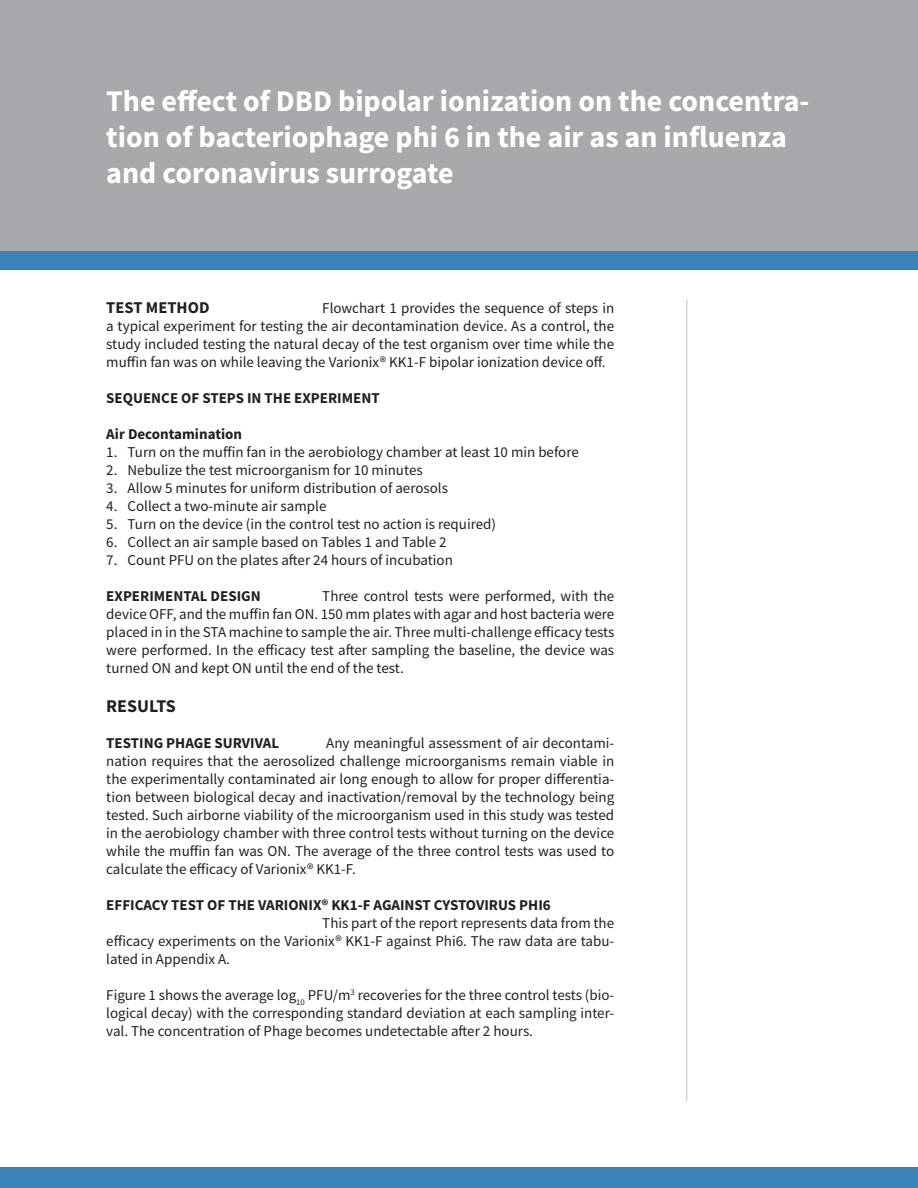
<style>
.page{position:relative;width:918px;height:1188px;background:#fff}
.page>*{position:absolute;margin:0;border:0;box-sizing:border-box;transform-origin:0 0}
.Page_Title{font:700 30px/36px "Source Sans Pro";color:#fff}
.Body_Text_-_Left{font:700 18px "Source Sans Pro";color:#231f20}
.Body_Text_-_Left-2{font:700 16.5px "Source Sans Pro";color:#231f20}
.Body_Text_-_Left-3{font:15px/18px "Source Sans Pro";color:#231f20;text-align:justify}
.Body_Text_-_Left-4{font:700 15px "Source Sans Pro";color:#231f20}
</style>
<div class="page">
<div style="left:0;top:1167px;width:918px;height:21px;background:#3983b7"></div>
<hr style="left:687px;top:300px;width:1px;height:801px;background:#bcbdc0">
<div style="left:0;top:251px;width:918px;height:19px;background:#3983b7"></div>
<div style="left:0;top:0;width:918px;height:251px;background:#a8a9ad"></div>
<p class="Page_Title" style="left:106px;top:82px;width:705px">The effect of DBD bipolar ionization on the concentra&shy;tion of bacteriophage phi 6 in the air as an influenza and coronavirus surrogate</p>
<p class="Body_Text_-_Left-2" style="left:106px;top:296px;width:105px">TEST METHOD</p>
<p class="Body_Text_-_Left-3" style="left:106px;top:299px;width:509px;text-indent:216px">Flowchart 1 provides the sequence of steps in a typical experiment for testing the air decontamination device. As a control, the study included testing the natural decay of the test organism over time while the muffin fan was on while leaving the Varionix® KK1-F bipolar ionization device off.</p>
<p class="Body_Text_-_Left-4" style="left:106px;top:388px;width:275px">SEQUENCE OF STEPS IN THE EXPERIMENT</p>
<p class="Body_Text_-_Left-4" style="left:106px;top:424px;width:137px">Air Decontamination</p>
<p class="Body_Text_-_Left-3" style="left:106px;top:443px;width:474px">1. Turn on the muffin fan in the aerobiology chamber at least 10 min before</p>
<p class="Body_Text_-_Left-3" style="left:106px;top:461px;width:318px">2. Nebulize the test microorganism for 10 minutes</p>
<p class="Body_Text_-_Left-3" style="left:106px;top:479px;width:343px">3. Allow 5 minutes for uniform distribution of aerosols</p>
<p class="Body_Text_-_Left-3" style="left:106px;top:497px;width:222px">4. Collect a two-minute air sample</p>
<p class="Body_Text_-_Left-3" style="left:106px;top:515px;width:391px">5. Turn on the device (in the control test no action is required)</p>
<p class="Body_Text_-_Left-3" style="left:106px;top:533px;width:342px">6. Collect an air sample based on Tables 1 and Table 2</p>
<p class="Body_Text_-_Left-3" style="left:106px;top:551px;width:348px">7. Count PFU on the plates after 24 hours of incubation</p>
<p class="Body_Text_-_Left-4" style="left:106px;top:586px;width:156px">EXPERIMENTAL DESIGN</p>
<p class="Body_Text_-_Left-3" style="left:106px;top:587px;width:510px;text-indent:216px">Three control tests were performed, with the device OFF, and the muffin fan ON. 150 mm plates with agar and host bacteria were placed in in the STA machine to sample the air. Three multi-challenge efficacy tests were performed. In the efficacy test after sampling the baseline, the device was turned ON and kept ON until the end of the test.</p>
<p class="Body_Text_-_Left" style="left:106px;top:694px;width:71px">RESULTS</p>
<p class="Body_Text_-_Left-4" style="left:106px;top:733px;width:174px">TESTING PHAGE SURVIVAL</p>
<p class="Body_Text_-_Left-3" style="left:106px;top:734px;width:510px;text-indent:220px">Any meaningful assessment of air decontami&shy;nation requires that the aerosolized challenge microorganisms remain viable in the experimentally contaminated air long enough to allow for proper differentia&shy;tion between biological decay and inactivation/removal by the technology being tested. Such airborne viability of the microorganism used in this study was tested in the aerobiology chamber with three control tests without turning on the device while the muffin fan was ON. The average of the three control tests was used to calculate the efficacy of Varionix® KK1-F.</p>
<p class="Body_Text_-_Left-4" style="left:106px;top:895px;width:446px">EFFICACY TEST OF THE VARIONIX® KK1-F AGAINST CYSTOVIRUS PHI6</p>
<p class="Body_Text_-_Left-3" style="left:106px;top:914px;width:509px;text-indent:216px">This part of the report represents data from the efficacy experiments on the Varionix® KK1-F against Phi6. The raw data are tabu&shy;lated in Appendix A.</p>
<p class="Body_Text_-_Left-3" style="left:106px;top:986px;width:509px">Figure 1 shows the average log<sub>10</sub> PFU/m<sup>3</sup> recoveries for the three control tests (bio&shy;logical decay) with the corresponding standard deviation at each sampling inter&shy;val. The concentration of Phage becomes undetectable after 2 hours.</p>
</div>
